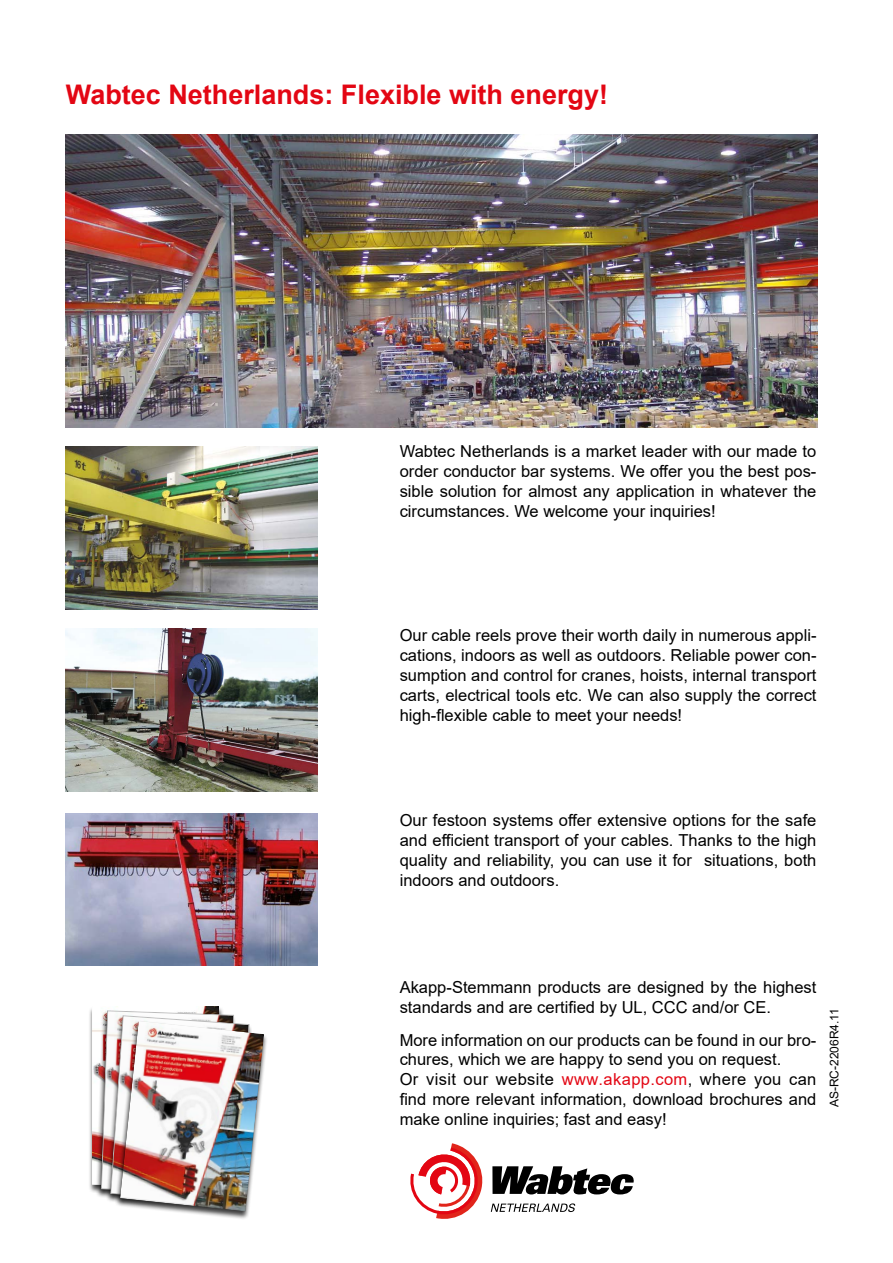
<style>
.page{position:relative;width:893px;height:1263px;background:#fff}
.page>*{position:absolute;margin:0;border:0;box-sizing:border-box;transform-origin:0 0}
.t1{font:700 27px "Arial";color:#e30613}
.t2{font:16.5px/19.8px "Arial";color:#000;text-align:justify}
.t3{font:12px "Arial";color:#000}
.s1{color:#e30613}
</style>
<div class="page">
<svg style="left:410px;top:1143px;width:73px;height:76px"></svg>
<svg style="left:492px;top:1166px;width:142px;height:28px"></svg>
<svg style="left:491px;top:1203px;width:84px;height:9px"></svg>
<img style="left:66px;top:135px;width:751px;height:292px">
<img style="left:66px;top:446px;width:252px;height:163px">
<img style="left:66px;top:813px;width:252px;height:153px">
<img style="left:66px;top:628px;width:252px;height:163px">
<div style="left:89px;top:1006px;width:135px;height:187px;background:#000;opacity:.75"></div>
<div style="left:92px;top:1005px;width:126px;height:180px;background:#000;opacity:.3"></div>
<div style="left:95px;top:1010px;width:142px;height:192px;background:#000;opacity:.75"></div>
<div style="left:115px;top:1021px;width:152px;height:199px;background:#000;opacity:.75"></div>
<img style="left:101px;top:1010px;width:163px;height:202px">
<h1 class="t1" style="left:66px;top:76px;width:544px">Wabtec Netherlands: Flexible with energy!</h1>
<p class="t2" style="left:400px;top:442px;width:418px">Wabtec Netherlands is a market leader with our made to order conductor bar systems. We offer you the best pos&shy;sible solution for almost any application in whatever the circumstances. We welcome your inquiries!</p>
<p class="t2" style="left:400px;top:626px;width:418px">Our cable reels prove their worth daily in numerous appli&shy;cations, indoors as well as outdoors. Reliable power con&shy;sumption and control for cranes, hoists, internal transport carts, electrical tools etc. We can also supply the correct high-flexible cable to meet your needs!</p>
<p class="t2" style="left:400px;top:810px;width:418px">Our festoon systems offer extensive options for the safe and efficient transport of your cables. Thanks to the high quality and reliability, you can use it for situations, both indoors and outdoors.</p>
<p class="t2" style="left:400px;top:977px;width:418px">Akapp-Stemmann products are designed by the highest standards and are certified by UL, CCC and/or CE.</p>
<p class="t2" style="left:400px;top:1030px;width:418px;text-align:left">More information on our products can be found in our bro&shy;chures, which we are happy to send you on request.<br>Or visit our website <span class="s1">www.akapp.com</span>, where you can find more relevant information, download brochures and make online inquiries; fast and easy!</p>
<p class="t3" style="left:826px;top:1107px;width:101px;rotate:-90deg">AS-RC-2206R4.11</p>
</div>
